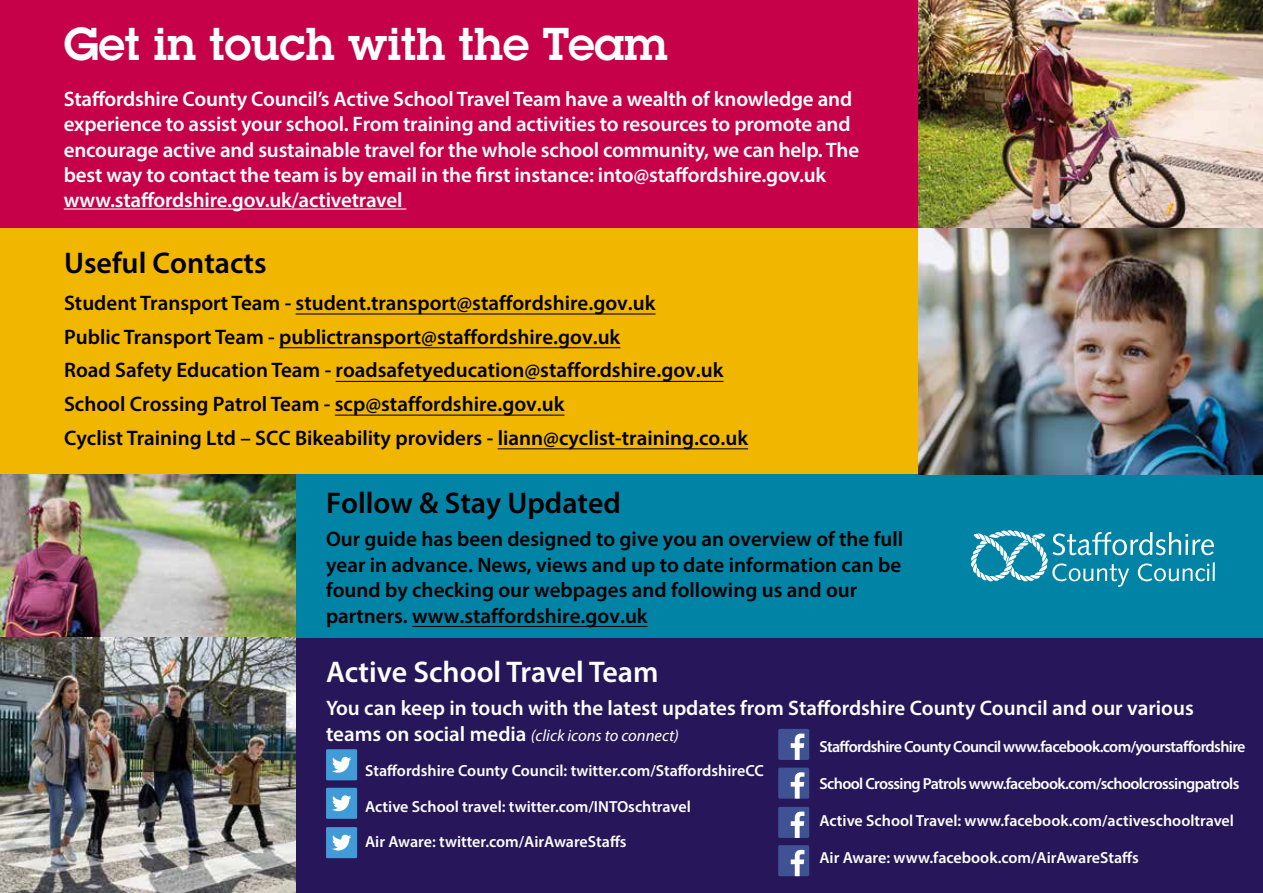
<style>
.page{position:relative;width:1263px;height:893px;background:#fff}
.page>*{position:absolute;margin:0;border:0;box-sizing:border-box;transform-origin:0 0}
.t1{font:600 45px "Lubalin Graph Std";color:#fff}
.t2{font:600 30px "Myriad Pro";color:#000}
.t3{font:600 30px "Myriad Pro";color:#fff}
.t4{font:600 21px/33.8px "Myriad Pro";color:#000}
.t5{font:600 21px/25.2px "Myriad Pro";letter-spacing:-.01em;color:#fff}
.t6{font:italic 16.5px "Myriad Pro";color:#fff}
.t7{font:600 16.05px "Myriad Pro";letter-spacing:-.01em;color:#fff}
.t8{font:600 16.05px "Myriad Pro";letter-spacing:-.04em;color:#fff}
.s1{font-weight:600;font-style:normal;font-size:21px}
</style>
<div class="page">
<div style="left:0;top:227px;width:918px;height:294px;background:#f0b600"></div>
<div style="left:0;top:474px;width:1263px;height:419px;background:#27175a"></div>
<div style="left:0;top:0;width:1263px;height:228px;background:#c6014a"></div>
<div style="left:0;top:474px;width:1263px;height:164px;background:#0083a5"></div>
<img style="left:918px;top:228px;width:345px;height:246px">
<hr style="left:64px;top:208px;width:342px;height:2px;background:#fff">
<svg style="left:971px;top:530px;width:244px;height:57px"></svg>
<img style="left:918px;top:0;width:345px;height:228px">
<img style="left:0;top:474px;width:296px;height:164px">
<img style="left:0;top:638px;width:296px;height:255px">
<svg style="left:326px;top:749px;width:31px;height:31px"></svg>
<svg style="left:326px;top:788px;width:31px;height:31px"></svg>
<div style="left:778px;top:768px;width:31px;height:31px;background:#3e5294;border-radius:2px"></div>
<svg style="left:791px;top:772px;width:13px;height:27px"></svg>
<div style="left:778px;top:729px;width:31px;height:31px;background:#3e5294;border-radius:2px"></div>
<svg style="left:791px;top:734px;width:13px;height:26px"></svg>
<div style="left:778px;top:807px;width:31px;height:31px;background:#3e5294;border-radius:2px"></div>
<svg style="left:791px;top:812px;width:13px;height:26px"></svg>
<svg style="left:326px;top:827px;width:31px;height:31px"></svg>
<div style="left:778px;top:845px;width:31px;height:31px;background:#3e5294;border-radius:2px"></div>
<svg style="left:791px;top:850px;width:13px;height:26px"></svg>
<hr style="left:296px;top:313px;width:359px;height:2px;background:#000">
<hr style="left:279px;top:347px;width:341px;height:1px;background:#000">
<hr style="left:336px;top:381px;width:387px;height:1px;background:#000">
<hr style="left:335px;top:415px;width:229px;height:1px;background:#000">
<hr style="left:498px;top:448px;width:250px;height:1px;background:#000">
<hr style="left:412px;top:626px;width:236px;height:1px;background:#000">
<h2 class="t1" style="left:64px;top:15px;width:606px">Get in touch with the Team</h2>
<p class="t5" style="left:64px;top:86px;width:797px">Staffordshire County Council’s Active School Travel Team have a wealth of knowledge and experience to assist your school. From training and activities to resources to promote and encourage active and sustainable travel for the whole school community, we can help. The best way to contact the team is by email in the first instance: into@staffordshire.gov.uk www.staffordshire.gov.uk/activetravel</p>
<p class="t2" style="left:64px;top:244px;width:204px">Useful Contacts</p>
<p class="t4" style="left:64px;top:286px;width:685px">Student Transport Team - student.transport@staffordshire.gov.uk<br>Public Transport Team - publictransport@staffordshire.gov.uk<br>Road Safety Education Team - roadsafetyeducation@staffordshire.gov.uk School Crossing Patrol Team - scp@staffordshire.gov.uk<br>Cyclist Training Ltd – SCC Bikeability providers - liann@cyclist-training.co.uk</p>
<p class="t2" style="left:326px;top:483px;width:296px">Follow &amp; Stay Updated</p>
<p class="t4" style="left:326px;top:526px;width:579px;line-height:25.3px">Our guide has been designed to give you an overview of the full year in advance. News, views and up to date information can be found by checking our webpages and following us and our partners. www.staffordshire.gov.uk</p>
<p class="t3" style="left:326px;top:652px;width:334px">Active School Travel Team</p>
<p class="t5" style="left:326px;top:695px;width:869px">You can keep in touch with the latest updates from Staffordshire County Council and our various</p>
<p class="t6" style="left:326px;top:725px;width:354px"><span class="s1">teams on social media</span> (click icons to connect)</p>
<p class="t8" style="left:819px;top:736px;width:428px">Staffordshire County Council www.facebook.com/yourstaffordshire</p>
<p class="t7" style="left:365px;top:760px;width:400px">Staffordshire County Council: twitter.com/StaffordshireCC</p>
<p class="t8" style="left:819px;top:773px;width:421px">School Crossing Patrols www.facebook.com/schoolcrossingpatrols</p>
<p class="t7" style="left:365px;top:796px;width:327px">Active School travel: twitter.com/INTOschtravel</p>
<p class="t7" style="left:819px;top:810px;width:416px">Active School Travel: www.facebook.com/activeschooltravel</p>
<p class="t7" style="left:365px;top:831px;width:263px">Air Aware: twitter.com/AirAwareStaffs</p>
<p class="t7" style="left:819px;top:847px;width:321px">Air Aware: www.facebook.com/AirAwareStaffs</p>
</div>
